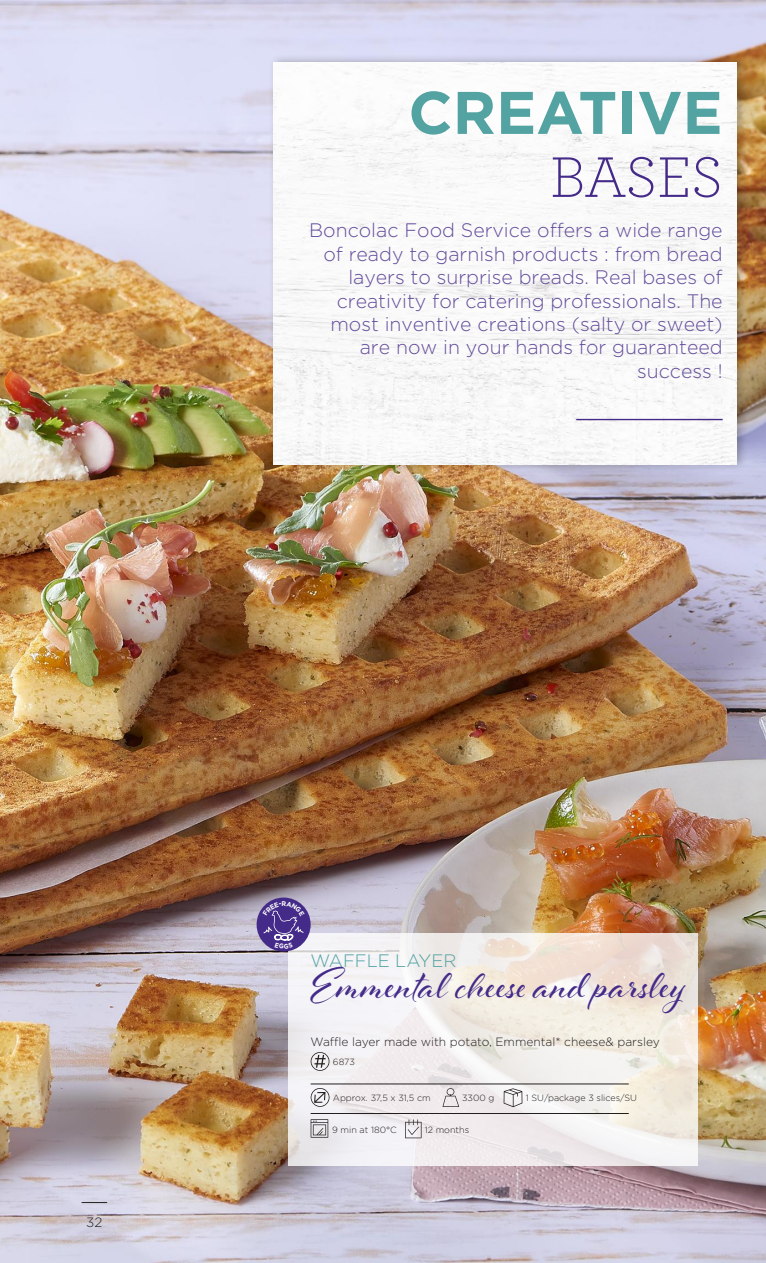
<style>
.page{position:relative;width:766px;height:1263px;background:#fff}
.page>*{position:absolute;margin:0;border:0;box-sizing:border-box;transform-origin:0 0}
.t1{font:700 60px "Gotham";color:#52a3a2}
.t2{font:300 60px "Archer";letter-spacing:-.02em;color:#452b89}
.t3{font:46.5px "Al Fresco";letter-spacing:.055em;color:#452b89}
.t4{font:300 19.5px/23.4px "Gotham";color:#634c9b;text-align:right}
.t5{font:300 18px "Gotham";color:#52a3a2}
.t6{font:300 13.5px "Gotham";color:#241f1f}
.t7{font:300 12px "Gotham";color:#241f1f}
.t8{font:300 9px "Gotham";color:#241f1f}
</style>
<div class="page">
<img style="left:0;top:0;width:765px;height:1263px">
<svg style="left:288px;top:933px;width:409px;height:232px"></svg>
<div style="left:256px;top:897px;width:54px;height:54px;background:#452b89;border-radius:50%"></div>
<svg style="left:310px;top:1052px;width:19px;height:19px"></svg>
<hr style="left:310px;top:1083px;width:318px;height:1px;background:#241f1f">
<svg style="left:310px;top:1088px;width:19px;height:19px"></svg>
<svg style="left:442px;top:1088px;width:17px;height:19px"></svg>
<svg style="left:503px;top:1088px;width:19px;height:19px"></svg>
<hr style="left:310px;top:1113px;width:318px;height:1px;background:#241f1f">
<svg style="left:310px;top:1119px;width:18px;height:19px"></svg>
<svg style="left:405px;top:1119px;width:16px;height:19px"></svg>
<svg style="left:82px;top:1202px;width:25px;height:1px"></svg>
<div style="left:269px;top:54px;width:479px;height:418px;background:#241f1f;opacity:.3"></div>
<img style="left:273px;top:63px;width:463px;height:401px">
<hr style="left:576px;top:419px;width:146px;height:1px;background:#452b89">
<svg style="left:263px;top:901px;width:41px;height:48px"></svg>
<h1 class="t1" style="left:408px;top:78px;width:316px">CREATIVE</h1>
<h1 class="t2" style="left:549px;top:138px;width:174px">BASES</h1>
<p class="t4" style="left:309px;top:218px;width:415px">Boncolac Food Service offers a wide range of ready to garnish products : from bread layers to surprise breads. Real bases of creativity for catering professionals. The most inventive creations (salty or sweet) are now in your hands for guaranteed success !</p>
<p class="t6" style="left:86px;top:1213px;width:18px">32</p>
<p class="t5" style="left:310px;top:949px;width:147px">WAFFLE LAYER</p>
<h2 class="t3" style="left:310px;top:954px;width:376px">Emmental cheese and parsley</h2>
<p class="t7" style="left:310px;top:1034px;width:350px">Waffle layer made with potato, Emmental* cheese&amp; parsley</p>
<p class="t8" style="left:333px;top:1056px;width:23px">6873</p>
<p class="t8" style="left:333px;top:1092px;width:99px">Approx. 37,5 x 31,5 cm</p>
<p class="t8" style="left:462px;top:1092px;width:34px">3300 g</p>
<p class="t8" style="left:525px;top:1092px;width:113px">1 SU/package 3 slices/SU</p>
<p class="t8" style="left:332px;top:1124px;width:66px">9 min at 180°C</p>
<p class="t8" style="left:424px;top:1124px;width:46px">12 months</p>
</div>
